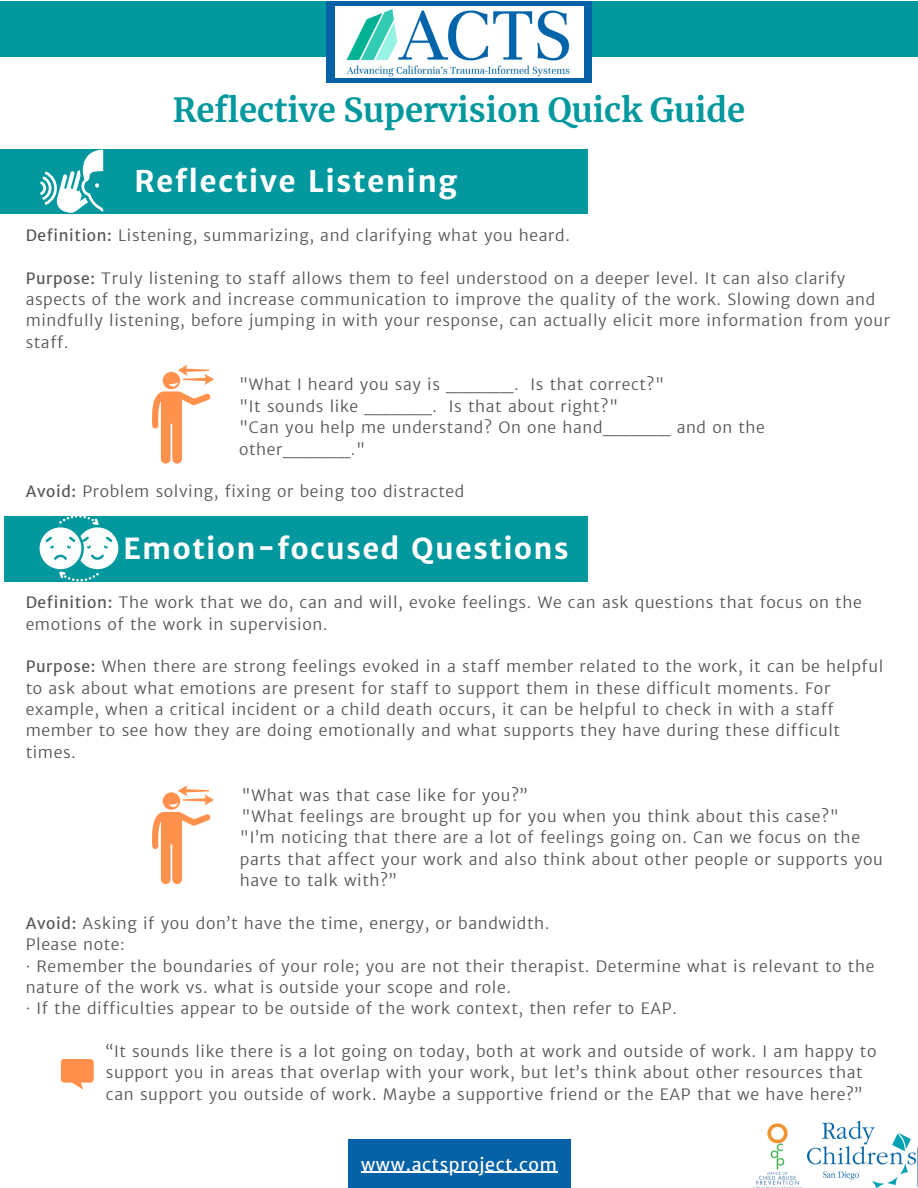
<style>
.page{position:relative;width:918px;height:1188px;background:#fff}
.page>*{position:absolute;margin:0;border:0;box-sizing:border-box;transform-origin:0 0}
.t1{font:700 32.85px "Merriweather";color:#03989e}
.t2{font:700 29.85px "Merriweather Sans";letter-spacing:.04em;color:#fff}
.t3{font:700 29.1px "Merriweather Sans";letter-spacing:.04em;color:#fff}
.t4{font:17.85px "Merriweather Sans";letter-spacing:.04em;color:#fff}
.t5{font:300 15.75px/21.3px "Merriweather Sans";letter-spacing:.04em;color:#545454}
.s1{font-weight:400}
</style>
<div class="page">
<div style="left:0;top:149px;width:587px;height:64px;background:#03989e"></div>
<div style="left:4px;top:516px;width:584px;height:66px;background:#03989e"></div>
<svg style="left:61px;top:1059px;width:33px;height:30px"></svg>
<svg style="left:40px;top:150px;width:63px;height:63px"></svg>
<svg style="left:152px;top:365px;width:62px;height:99px"></svg>
<svg style="left:152px;top:785px;width:62px;height:99px"></svg>
<div style="left:0;top:2px;width:918px;height:55px;background:#03989e"></div>
<div style="left:326px;top:2px;width:266px;height:81px;background:#0662a6"></div>
<img style="left:335px;top:7px;width:248px;height:71px">
<div style="left:348px;top:1139px;width:222px;height:49px;background:#0662a6"></div>
<img style="left:807px;top:1120px;width:111px;height:68px">
<img style="left:753px;top:1123px;width:49px;height:65px">
<svg style="left:40px;top:516px;width:78px;height:65px"></svg>
<hr style="left:361px;top:1172px;width:197px;height:1px;background:#fff">
<p class="t1" style="left:173px;top:90px;width:574px">Reflective Supervision Quick Guide</p>
<p class="t2" style="left:134px;top:162px;width:325px">Reflective Listening</p>
<p class="t5" style="left:26px;top:225px;width:546px"><span class="s1">Definition:</span> Listening, summarizing, and clarifying what you heard.</p>
<p class="t5" style="left:26px;top:267px;width:866px"><span class="s1">Purpose:</span> Truly listening to staff allows them to feel understood on a deeper level. It can also clarify aspects of the work and increase communication to improve the quality of the work. Slowing down and mindfully listening, before jumping in with your response, can actually elicit more information from your staff.</p>
<p class="t5" style="left:239px;top:374px;width:427px">"What I heard you say is _____. Is that correct?"</p>
<p class="t5" style="left:239px;top:396px;width:381px">"It sounds like _____. Is that about right?"</p>
<p class="t5" style="left:239px;top:417px;width:527px">"Can you help me understand? On one hand_____ and on the other_____."</p>
<p class="t5" style="left:26px;top:481px;width:440px"><span class="s1">Avoid:</span> Problem solving, fixing or being too distracted</p>
<p class="t3" style="left:123px;top:530px;width:447px">Emotion-focused Questions</p>
<p class="t5" style="left:26px;top:592px;width:838px"><span class="s1">Definition:</span> The work that we do, can and will, evoke feelings. We can ask questions that focus on the emotions of the work in supervision.</p>
<p class="t5" style="left:26px;top:656px;width:859px"><span class="s1">Purpose:</span> When there are strong feelings evoked in a staff member related to the work, it can be helpful to ask about what emotions are present for staff to support them in these difficult moments. For example, when a critical incident or a child death occurs, it can be helpful to check in with a staff member to see how they are doing emotionally and what supports they have during these difficult times.</p>
<p class="t5" style="left:241px;top:784px;width:287px">"What was that case like for you?”</p>
<p class="t5" style="left:241px;top:806px;width:599px">"What feelings are brought up for you when you think about this case?"</p>
<p class="t5" style="left:240px;top:827px;width:644px">"I’m noticing that there are a lot of feelings going on. Can we focus on the parts that affect your work and also think about other people or supports you have to talk with?”</p>
<p class="t5" style="left:26px;top:913px;width:525px"><span class="s1">Avoid:</span> Asking if you don’t have the time, energy, or bandwidth.</p>
<p class="t5" style="left:26px;top:934px;width:101px">Please note:</p>
<p class="t5" style="left:26px;top:955px;width:850px">· Remember the boundaries of your role; you are not their therapist. Determine what is relevant to the nature of the work vs. what is outside your scope and role.</p>
<p class="t5" style="left:26px;top:998px;width:653px">· If the difficulties appear to be outside of the work context, then refer to EAP.</p>
<p class="t5" style="left:106px;top:1041px;width:772px">“It sounds like there is a lot going on today, both at work and outside of work. I am happy to support you in areas that overlap with your work, but let’s think about other resources that can support you outside of work. Maybe a supportive friend or the EAP that we have here?”</p>
<p class="t4" style="left:361px;top:1153px;width:197px">www.actsproject.com</p>
</div>
